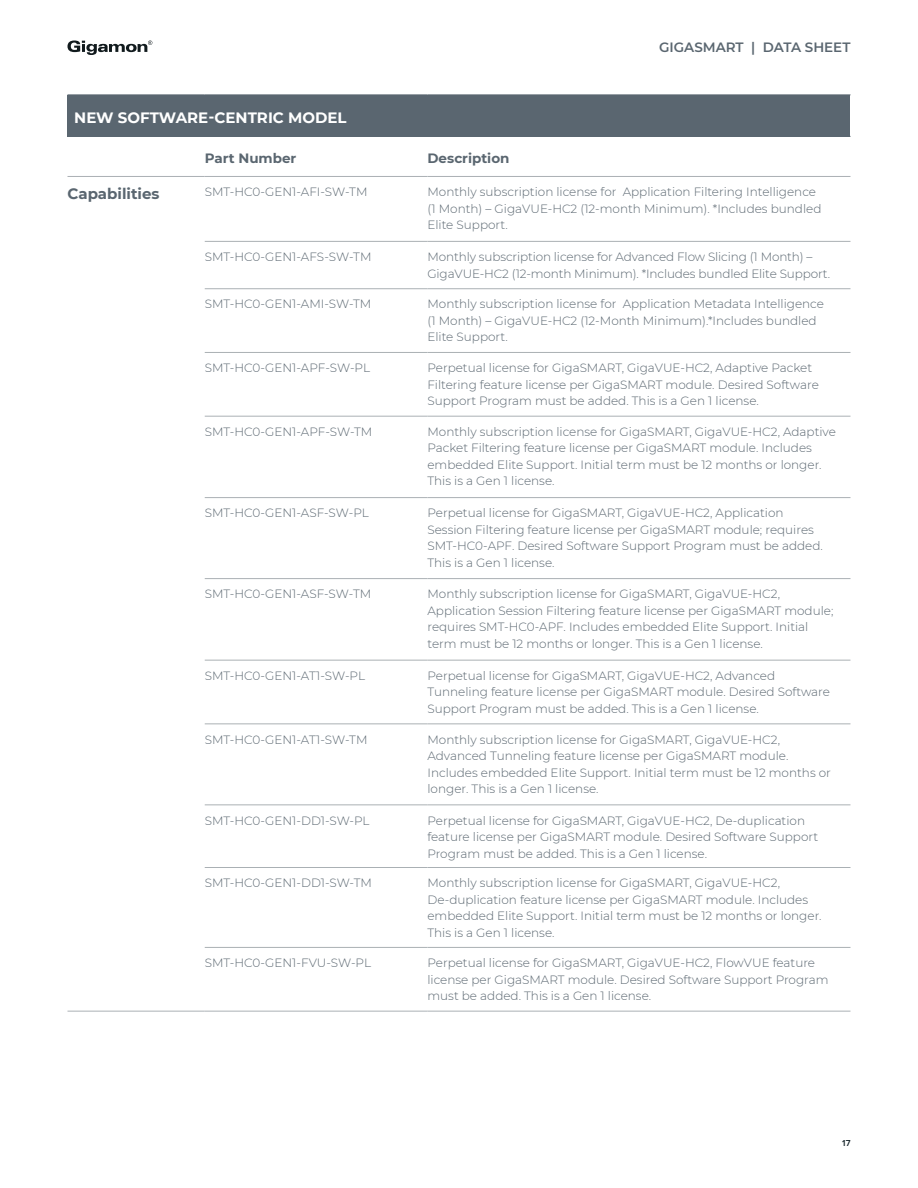
<style>
.page{position:relative;width:918px;height:1188px;background:#fff}
.page>*{position:absolute;margin:0;border:0;box-sizing:border-box;transform-origin:0 0}
.t1{font:700 15px "Montserrat";color:#fff}
.t2{font:700 15px "Montserrat";color:#5a6670}
.t3{font:700 13.5px "Montserrat";color:#5a6670}
.t4{font:600 13.5px "Montserrat";color:#5a6670}
.t5{font:300 12px/16.5px "Montserrat";color:#5a6670}
.t6{font:600 9px "Proxima Nova";color:#142228}
</style>
<div class="page">
<svg style="left:68px;top:40px;width:84px;height:15px"></svg>
<div style="left:68px;top:95px;width:782px;height:41px;background:#5a6670"></div>
<hr style="left:205px;top:1011px;width:222px;height:1px;background:#aab0b4">
<hr style="left:427px;top:1011px;width:423px;height:1px;background:#aab0b4">
<hr style="left:205px;top:241px;width:222px;height:1px;background:#aab0b4">
<hr style="left:205px;top:288px;width:222px;height:1px;background:#aab0b4">
<hr style="left:205px;top:352px;width:222px;height:1px;background:#aab0b4">
<hr style="left:205px;top:416px;width:222px;height:1px;background:#aab0b4">
<hr style="left:205px;top:497px;width:222px;height:1px;background:#aab0b4">
<hr style="left:205px;top:578px;width:222px;height:1px;background:#aab0b4">
<hr style="left:205px;top:660px;width:222px;height:1px;background:#aab0b4">
<hr style="left:205px;top:724px;width:222px;height:1px;background:#aab0b4">
<hr style="left:205px;top:805px;width:222px;height:1px;background:#aab0b4">
<hr style="left:205px;top:867px;width:222px;height:1px;background:#aab0b4">
<hr style="left:205px;top:947px;width:222px;height:1px;background:#aab0b4">
<hr style="left:427px;top:241px;width:423px;height:1px;background:#aab0b4">
<hr style="left:427px;top:288px;width:423px;height:1px;background:#aab0b4">
<hr style="left:427px;top:352px;width:423px;height:1px;background:#aab0b4">
<hr style="left:427px;top:416px;width:423px;height:1px;background:#aab0b4">
<hr style="left:427px;top:497px;width:423px;height:1px;background:#aab0b4">
<hr style="left:427px;top:578px;width:423px;height:1px;background:#aab0b4">
<hr style="left:427px;top:660px;width:423px;height:1px;background:#aab0b4">
<hr style="left:427px;top:724px;width:423px;height:1px;background:#aab0b4">
<hr style="left:427px;top:805px;width:423px;height:1px;background:#aab0b4">
<hr style="left:427px;top:867px;width:423px;height:1px;background:#aab0b4">
<hr style="left:427px;top:947px;width:423px;height:1px;background:#aab0b4">
<hr style="left:68px;top:1011px;width:137px;height:1px;background:#aab0b4">
<hr style="left:68px;top:94px;width:137px;height:1px;background:#5a6670">
<hr style="left:205px;top:94px;width:222px;height:1px;background:#5a6670">
<hr style="left:427px;top:94px;width:423px;height:1px;background:#5a6670">
<hr style="left:68px;top:136px;width:137px;height:1px;background:#5a6670">
<hr style="left:205px;top:136px;width:222px;height:1px;background:#5a6670">
<hr style="left:427px;top:136px;width:423px;height:1px;background:#5a6670">
<hr style="left:68px;top:176px;width:137px;height:1px;background:#aab0b4">
<hr style="left:205px;top:176px;width:222px;height:1px;background:#aab0b4">
<hr style="left:427px;top:176px;width:423px;height:1px;background:#aab0b4">
<p class="t4" style="left:659px;top:38px;width:193px">GIGASMART | DATA SHEET</p>
<p class="t1" style="left:74px;top:107px;width:274px">NEW SOFTWARE-CENTRIC MODEL</p>
<p class="t3" style="left:205px;top:148px;width:93px">Part Number</p>
<p class="t3" style="left:427px;top:148px;width:84px">Description</p>
<p class="t2" style="left:68px;top:183px;width:94px">Capabilities</p>
<p class="t5" style="left:205px;top:183px;width:164px">SMT-HC0-GEN1-AFI-SW-TM</p>
<p class="t5" style="left:427px;top:183px;width:395px">Monthly subscription license for Application Filtering Intelligence (1 Month) – GigaVUE-HC2 (12-month Minimum). *Includes bundled<br>Elite Support.</p>
<p class="t5" style="left:205px;top:248px;width:168px">SMT-HC0-GEN1-AFS-SW-TM</p>
<p class="t5" style="left:427px;top:248px;width:404px">Monthly subscription license for Advanced Flow Slicing (1 Month) –<br>GigaVUE-HC2 (12-month Minimum). *Includes bundled Elite Support.</p>
<p class="t5" style="left:205px;top:296px;width:168px">SMT-HC0-GEN1-AMI-SW-TM</p>
<p class="t5" style="left:427px;top:296px;width:398px">Monthly subscription license for Application Metadata Intelligence (1 Month) – GigaVUE-HC2 (12-Month Minimum).*Includes bundled<br>Elite Support.</p>
<p class="t5" style="left:205px;top:359px;width:167px">SMT-HC0-GEN1-APF-SW-PL</p>
<p class="t5" style="left:427px;top:359px;width:393px">Perpetual license for GigaSMART, GigaVUE-HC2, Adaptive Packet<br>Filtering feature license per GigaSMART module. Desired Software<br>Support Program must be added. This is a Gen 1 license.</p>
<p class="t5" style="left:205px;top:423px;width:169px">SMT-HC0-GEN1-APF-SW-TM</p>
<p class="t5" style="left:427px;top:423px;width:410px">Monthly subscription license for GigaSMART, GigaVUE-HC2, Adaptive Packet Filtering feature license per GigaSMART module. Includes embedded Elite Support. Initial term must be 12 months or longer.<br>This is a Gen 1 license.</p>
<p class="t5" style="left:205px;top:504px;width:166px">SMT-HC0-GEN1-ASF-SW-PL</p>
<p class="t5" style="left:427px;top:504px;width:397px">Perpetual license for GigaSMART, GigaVUE-HC2, Application Session Filtering feature license per GigaSMART module; requires SMT-HC0-APF. Desired Software Support Program must be added.<br>This is a Gen 1 license.</p>
<p class="t5" style="left:205px;top:585px;width:168px">SMT-HC0-GEN1-ASF-SW-TM</p>
<p class="t5" style="left:427px;top:585px;width:407px">Monthly subscription license for GigaSMART, GigaVUE-HC2, Application Session Filtering feature license per GigaSMART module; requires SMT-HC0-APF. Includes embedded Elite Support. Initial term must be 12 months or longer. This is a Gen 1 license.</p>
<p class="t5" style="left:205px;top:667px;width:162px">SMT-HC0-GEN1-AT1-SW-PL</p>
<p class="t5" style="left:427px;top:667px;width:404px">Perpetual license for GigaSMART, GigaVUE-HC2, Advanced<br>Tunneling feature license per GigaSMART module. Desired Software<br>Support Program must be added. This is a Gen 1 license.</p>
<p class="t5" style="left:205px;top:731px;width:164px">SMT-HC0-GEN1-AT1-SW-TM</p>
<p class="t5" style="left:427px;top:731px;width:405px">Monthly subscription license for GigaSMART, GigaVUE-HC2, Advanced Tunneling feature license per GigaSMART module.<br>Includes embedded Elite Support. Initial term must be 12 months or longer. This is a Gen 1 license.</p>
<p class="t5" style="left:205px;top:812px;width:166px">SMT-HC0-GEN1-DD1-SW-PL</p>
<p class="t5" style="left:427px;top:812px;width:392px">Perpetual license for GigaSMART, GigaVUE-HC2, De-duplication feature license per GigaSMART module. Desired Software Support<br>Program must be added. This is a Gen 1 license.</p>
<p class="t5" style="left:205px;top:874px;width:169px">SMT-HC0-GEN1-DD1-SW-TM</p>
<p class="t5" style="left:427px;top:874px;width:396px">Monthly subscription license for GigaSMART, GigaVUE-HC2, De-duplication feature license per GigaSMART module. Includes embedded Elite Support. Initial term must be 12 months or longer.<br>This is a Gen 1 license.</p>
<p class="t5" style="left:205px;top:954px;width:168px">SMT-HC0-GEN1-FVU-SW-PL</p>
<p class="t5" style="left:427px;top:954px;width:403px">Perpetual license for GigaSMART, GigaVUE-HC2, FlowVUE feature license per GigaSMART module. Desired Software Support Program must be added. This is a Gen 1 license.</p>
<p class="t6" style="left:842px;top:1137px;width:10px">17</p>
</div>
